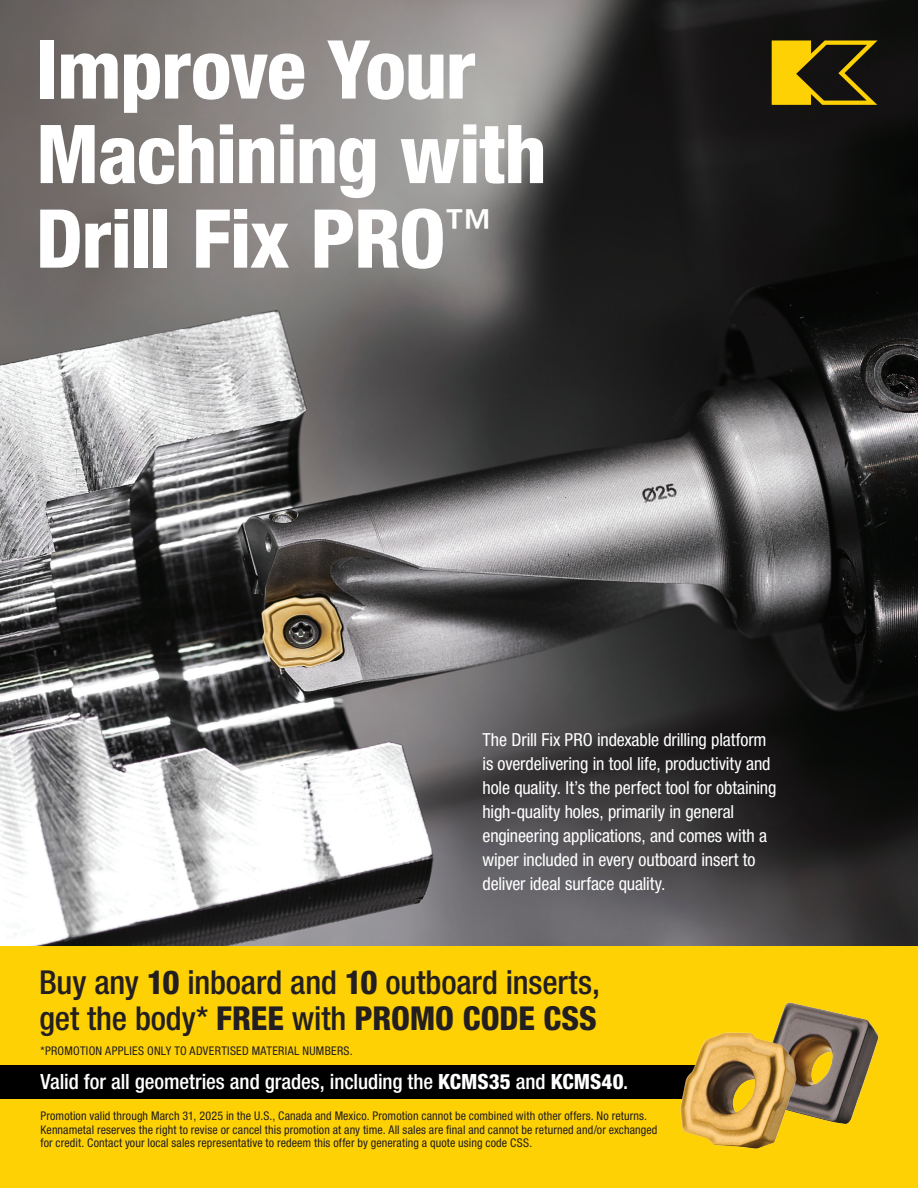
<style>
.page{position:relative;width:918px;height:1188px;background:#fff}
.page>*{position:absolute;margin:0;border:0;box-sizing:border-box;transform-origin:0 0}
.t1{font:800 condensed 81.3px/84.6px "Helvetica Neue LT Std";letter-spacing:-.015em;color:#fff}
.t2{font:500 condensed 33px/36px "Helvetica Neue LT Std";letter-spacing:-.005em;color:#231f20}
.t3{font:500 condensed 21px "Helvetica Neue LT Std";letter-spacing:-.005em;color:#fff}
.t4{font:condensed 18px/24px "Helvetica Neue LT Std";letter-spacing:-.01em;color:#fff}
.t5{font:condensed 12px/13.5px "Helvetica Neue LT Std";letter-spacing:.01em;color:#231f20}
.s1{font-weight:800}
</style>
<div class="page">
<img style="left:0;top:0;width:918px;height:947px">
<div style="left:0;top:947px;width:918px;height:241px;background:#fed105"></div>
<div style="left:0;top:1065px;width:704px;height:34px;background:#000001"></div>
<img style="left:779px;top:1002px;width:100px;height:122px">
<img style="left:680px;top:1023px;width:125px;height:126px">
<svg style="left:772px;top:40px;width:106px;height:65px;background:#816b0b"></svg>
<h1 class="t1" style="left:36px;top:26px;width:512px">Improve Your<br>Machining with<br>Drill Fix PRO<sup>™</sup></h1>
<p class="t4" style="left:483px;top:728px;width:295px">The Drill Fix PRO indexable drilling platform is overdelivering in tool life, productivity and hole quality. It’s the perfect tool for obtaining high-quality holes, primarily in general engineering applications, and comes with a wiper included in every outboard insert to deliver ideal surface quality.</p>
<h2 class="t2" style="left:39px;top:964px;width:562px">Buy any <span class="s1">10</span> inboard and <span class="s1">10</span> outboard inserts, get the body* <span class="s1">FREE</span> with <span class="s1">PROMO CODE CSS</span></h2>
<h3 class="t3" style="left:40px;top:1069px;width:589px">Valid for all geometries and grades, including the <span class="s1">KCMS35</span> and <span class="s1">KCMS40</span>.</h3>
<p class="t5" style="left:40px;top:1044px;width:314px">*PROMOTION APPLIES ONLY TO ADVERTISED MATERIAL NUMBERS.</p>
<p class="t5" style="left:40px;top:1109px;width:618px">Promotion valid through March 31, 2025 in the U.S., Canada and Mexico. Promotion cannot be combined with other offers. No returns.<br>Kennametal reserves the right to revise or cancel this promotion at any time. All sales are final and cannot be returned and/or exchanged for credit. Contact your local sales representative to redeem this offer by generating a quote using code CSS.</p>
</div>
